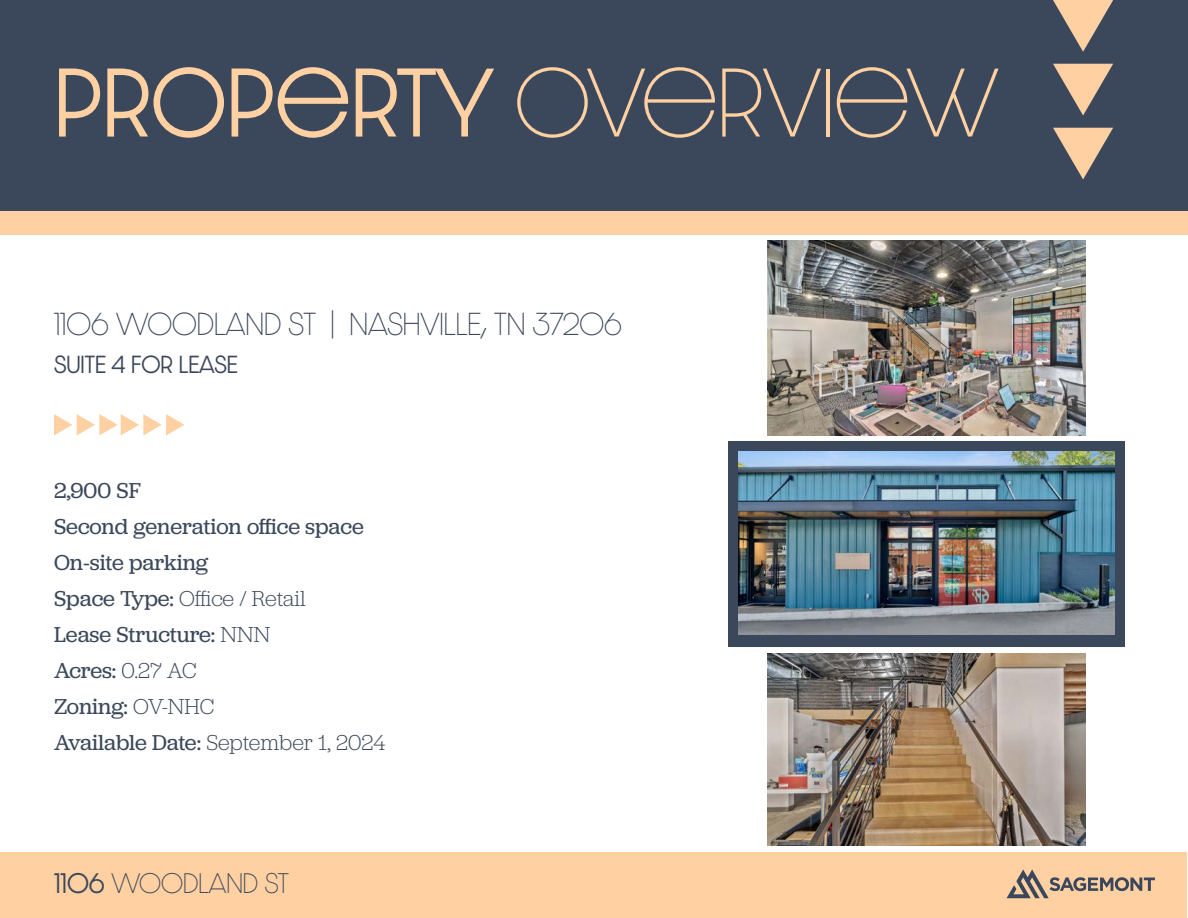
<style>
.page{position:relative;width:1188px;height:918px;background:#fff}
.page>*{position:absolute;margin:0;border:0;box-sizing:border-box;transform-origin:0 0}
.t1{font:300 82.5px "Dazzle Unicase";color:#ffd0a2}
.t2{font:100 27px "Dazzle Unicase";color:#3b485b}
.t3{font:100 24px "Dazzle Unicase";color:#3b485b}
.t4{font:22.5px "Jubilat";color:#3b485b}
.t5{font:300 22.5px "Jubilat";color:#3b485b}
.t6{font:300 21px "Dazzle Unicase";color:#3b485b}
.s1{font-weight:100}
.s2{font-weight:400}
.s3{font-weight:300}
</style>
<div class="page">
<div style="left:1px;top:852px;width:1186px;height:65px;background:#ffd0a2"></div>
<svg style="left:1007px;top:869px;width:148px;height:29px"></svg>
<div style="left:0;top:0;width:1188px;height:234px;background:#ffd0a2"></div>
<div style="left:0;top:0;width:1188px;height:211px;background:#3b485b"></div>
<svg style="left:1053px;top:128px;width:60px;height:51px"></svg>
<svg style="left:1053px;top:64px;width:60px;height:51px"></svg>
<svg style="left:1053px;top:0;width:60px;height:52px"></svg>
<svg style="left:54px;top:414px;width:130px;height:21px"></svg>
<img style="left:768px;top:241px;width:317px;height:194px">
<img style="left:768px;top:653px;width:317px;height:193px">
<div style="left:728px;top:441px;width:397px;height:206px;background:#3b485b"></div>
<img style="left:738px;top:452px;width:376px;height:182px">
<p class="t1" style="left:54px;top:42px;width:946px">PROPERTY <span class="s1">OVERVIEW</span></p>
<p class="t2" style="left:54px;top:305px;width:570px">1106 WOODLAND ST | NASHVILLE, TN 37206</p>
<p class="t6" style="left:54px;top:349px;width:185px">SUITE 4 FOR LEASE</p>
<p class="t4" style="left:54px;top:477px;width:89px">2,900 SF</p>
<p class="t4" style="left:54px;top:513px;width:311px">Second generation office space</p>
<p class="t4" style="left:54px;top:549px;width:156px">On-site parking</p>
<p class="t5" style="left:54px;top:585px;width:253px"><span class="s2">Space Type:</span> Office / Retail</p>
<p class="t4" style="left:54px;top:621px;width:218px">Lease Structure: <span class="s3">NNN</span></p>
<p class="t4" style="left:54px;top:657px;width:144px">Acres: <span class="s3">0.27 AC</span></p>
<p class="t4" style="left:54px;top:693px;width:162px">Zoning: <span class="s3">OV-NHC</span></p>
<p class="t5" style="left:54px;top:729px;width:333px"><span class="s2">Available Date:</span> September 1, 2024</p>
<p class="t3" style="left:54px;top:867px;width:236px"><span class="s3">1106</span> WOODLAND ST</p>
</div>
